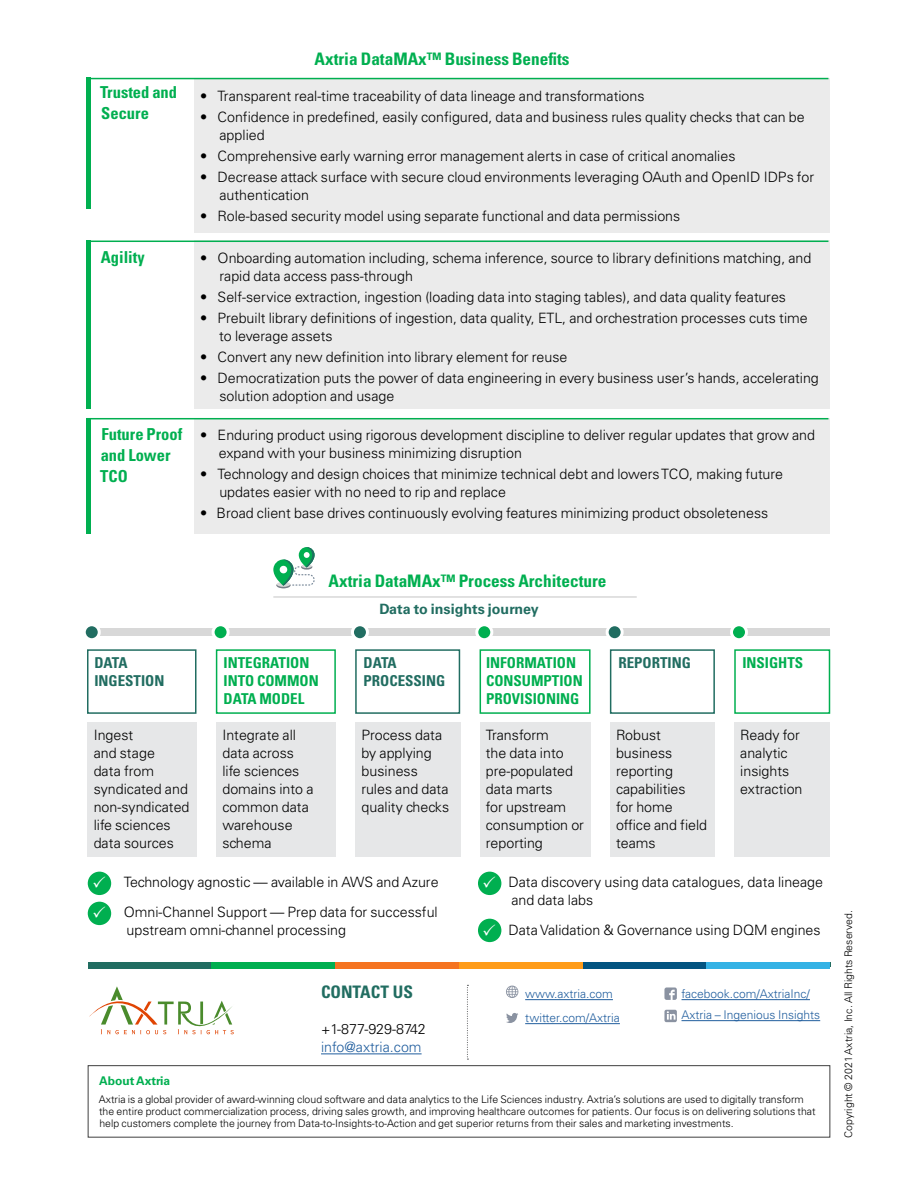
<style>
.page{position:relative;width:918px;height:1188px;background:#fff}
.page>*{position:absolute;margin:0;border:0;box-sizing:border-box;transform-origin:0 0}
.t1{font:700 condensed 17.25px "Univers LT Std";color:#00af50}
.t2{font:700 condensed 17.25px "Univers LT Std";color:#216d61}
.t3{font:700 condensed 16.5px/21px "Univers LT Std";color:#00af50}
.t4{font:700 condensed 15px/18px "Univers LT Std";color:#00af50}
.t5{font:700 condensed 15px/18px "Univers LT Std";color:#216d61}
.t6{font:300 14.25px/18px "Univers LT Std";color:#000}
.t7{font:700 14.25px "Univers LT Std";color:#216d61}
.t8{font:300 14.25px "Univers LT Std";color:#215e9e}
.t9{font:300 12px/21px "Univers LT Std";color:#215e9e}
.t10{font:700 12px "Univers LT Std";color:#00af50}
.t11{font:300 10.5px/12px "Univers LT Std";color:#000}
</style>
<div class="page">
<hr style="left:682px;top:999px;width:128px;height:1px;background:#215e9e">
<hr style="left:682px;top:1020px;width:138px;height:1px;background:#215e9e">
<hr style="left:525px;top:999px;width:88px;height:1px;background:#215e9e">
<hr style="left:525px;top:1023px;width:95px;height:1px;background:#215e9e">
<svg style="left:506px;top:986px;width:12px;height:12px"></svg>
<svg style="left:664px;top:987px;width:13px;height:13px"></svg>
<svg style="left:664px;top:1010px;width:13px;height:12px"></svg>
<svg style="left:506px;top:1013px;width:12px;height:10px"></svg>
<svg style="left:467px;top:985px;width:1px;height:75px"></svg>
<hr style="left:321px;top:1054px;width:101px;height:1px;background:#215e9e">
<svg style="left:89px;top:986px;width:145px;height:49px"></svg>
<div style="left:216px;top:722px;width:120px;height:134px;background:#e6e7e8"></div>
<div style="left:88px;top:722px;width:109px;height:134px;background:#e6e7e8"></div>
<div style="left:356px;top:722px;width:105px;height:134px;background:#e6e7e8"></div>
<div style="left:480px;top:722px;width:111px;height:134px;background:#e6e7e8"></div>
<div style="left:610px;top:722px;width:105px;height:134px;background:#e6e7e8"></div>
<div style="left:734px;top:722px;width:96px;height:134px;background:#e6e7e8"></div>
<div style="left:92px;top:628px;width:738px;height:8px;background:#d8d8d8"></div>
<div style="left:87px;top:649px;width:109px;height:65px;border:2px solid #216d61"></div>
<div style="left:216px;top:649px;width:120px;height:65px;border:2px solid #00af50"></div>
<div style="left:355px;top:649px;width:105px;height:65px;border:2px solid #216d61"></div>
<div style="left:480px;top:649px;width:111px;height:65px;border:2px solid #00af50"></div>
<div style="left:610px;top:649px;width:105px;height:65px;border:2px solid #216d61"></div>
<div style="left:734px;top:649px;width:96px;height:65px;border:2px solid #00af50"></div>
<div style="left:84px;top:625px;width:15px;height:15px;background:#216d61;border-radius:50%"></div>
<div style="left:83px;top:623px;width:18px;height:18px;border:3px solid #fff;border-radius:50%"></div>
<div style="left:213px;top:625px;width:15px;height:15px;background:#00af50;border-radius:50%"></div>
<div style="left:212px;top:623px;width:18px;height:18px;border:3px solid #fff;border-radius:50%"></div>
<div style="left:352px;top:625px;width:15px;height:15px;background:#216d61;border-radius:50%"></div>
<div style="left:351px;top:623px;width:18px;height:18px;border:3px solid #fff;border-radius:50%"></div>
<div style="left:477px;top:625px;width:15px;height:15px;background:#00af50;border-radius:50%"></div>
<div style="left:475px;top:623px;width:18px;height:18px;border:3px solid #fff;border-radius:50%"></div>
<div style="left:607px;top:625px;width:15px;height:15px;background:#216d61;border-radius:50%"></div>
<div style="left:606px;top:623px;width:18px;height:18px;border:3px solid #fff;border-radius:50%"></div>
<div style="left:732px;top:625px;width:15px;height:15px;background:#00af50;border-radius:50%"></div>
<div style="left:730px;top:623px;width:18px;height:18px;border:3px solid #fff;border-radius:50%"></div>
<div style="left:88px;top:962px;width:124px;height:7px;background:#216d61"></div>
<div style="left:212px;top:962px;width:123px;height:7px;background:#00af50"></div>
<div style="left:335px;top:962px;width:124px;height:7px;background:#f57421"></div>
<div style="left:459px;top:962px;width:124px;height:7px;background:#ff9c1a"></div>
<div style="left:583px;top:962px;width:123px;height:7px;background:#035481"></div>
<div style="left:706px;top:962px;width:124px;height:7px;background:#34b2e5"></div>
<div style="left:88px;top:1065px;width:742px;height:73px;border:1px solid #404040"></div>
<div style="left:88px;top:902px;width:23px;height:23px;background:#00af50;border-radius:50%"></div>
<div style="left:478px;top:919px;width:23px;height:23px;background:#00af50;border-radius:50%"></div>
<div style="left:88px;top:872px;width:23px;height:23px;background:#00af50;border-radius:50%"></div>
<div style="left:478px;top:872px;width:23px;height:23px;background:#00af50;border-radius:50%"></div>
<svg style="left:273px;top:547px;width:42px;height:41px"></svg>
<div style="left:194px;top:241px;width:636px;height:168px;background:#ebebeb"></div>
<hr style="left:87px;top:241px;width:4px;height:168px;background:#00af50">
<div style="left:194px;top:78px;width:636px;height:154px;background:#ebebeb"></div>
<hr style="left:87px;top:78px;width:741px;height:1px;background:#00af50">
<hr style="left:87px;top:78px;width:4px;height:131px;background:#00af50">
<hr style="left:87px;top:241px;width:741px;height:1px;background:#00af50">
<div style="left:194px;top:418px;width:636px;height:115px;background:#ebebeb"></div>
<hr style="left:87px;top:418px;width:4px;height:115px;background:#00af50">
<hr style="left:87px;top:418px;width:741px;height:1px;background:#00af50">
<hr style="left:273px;top:596px;width:364px;height:2px;background:#d8d8d8">
<p class="t1" style="left:315px;top:49px;width:256px">Axtria DataMAx™ Business Benefits</p>
<p class="t3" style="left:100px;top:82px;width:78px">Trusted and<br>Secure</p>
<p class="t6" style="left:200px;top:87px;width:446px">• Transparent real-time traceability of data lineage and transformations</p>
<p class="t6" style="left:220px;top:108px;width:587px;text-indent:-19px">• Confidence in predefined, easily configured, data and business rules quality checks that can be applied</p>
<p class="t6" style="left:200px;top:147px;width:537px">• Comprehensive early warning error management alerts in case of critical anomalies</p>
<p class="t6" style="left:220px;top:168px;width:596px;text-indent:-19px">• Decrease attack surface with secure cloud environments leveraging OAuth and OpenID IDPs for authentication</p>
<p class="t6" style="left:200px;top:207px;width:482px">• Role-based security model using separate functional and data permissions</p>
<p class="t3" style="left:101px;top:247px;width:46px">Agility</p>
<p class="t6" style="left:219px;top:249px;width:593px;text-indent:-19px">• Onboarding automation including, schema inference, source to library definitions matching, and rapid data access pass-through</p>
<p class="t6" style="left:200px;top:288px;width:588px">• Self-service extraction, ingestion (loading data into staging tables), and data quality features</p>
<p class="t6" style="left:219px;top:309px;width:590px;text-indent:-19px">• Prebuilt library definitions of ingestion, data quality, ETL, and orchestration processes cuts time to leverage assets</p>
<p class="t6" style="left:200px;top:348px;width:369px">• Convert any new definition into library element for reuse</p>
<p class="t6" style="left:219px;top:369px;width:601px;text-indent:-19px">• Democratization puts the power of data engineering in every business user’s hands, accelerating solution adoption and usage</p>
<p class="t3" style="left:100px;top:424px;width:84px">Future Proof and Lower<br>TCO</p>
<p class="t6" style="left:219px;top:426px;width:598px;text-indent:-19px">• Enduring product using rigorous development discipline to deliver regular updates that grow and expand with your business minimizing disruption</p>
<p class="t6" style="left:219px;top:465px;width:565px;text-indent:-19px">• Technology and design choices that minimize technical debt and lowers TCO, making future updates easier with no need to rip and replace</p>
<p class="t6" style="left:200px;top:504px;width:570px">• Broad client base drives continuously evolving features minimizing product obsoleteness</p>
<p class="t1" style="left:329px;top:571px;width:279px">Axtria DataMAx™ Process Architecture</p>
<p class="t7" style="left:379px;top:601px;width:161px">Data to insights journey</p>
<p class="t5" style="left:94px;top:654px;width:72px">DATA<br>INGESTION</p>
<p class="t4" style="left:224px;top:654px;width:97px">INTEGRATION<br>INTO COMMON<br>DATA MODEL</p>
<p class="t5" style="left:364px;top:654px;width:83px">DATA<br>PROCESSING</p>
<p class="t4" style="left:486px;top:654px;width:98px">INFORMATION<br>CONSUMPTION<br>PROVISIONING</p>
<p class="t5" style="left:618px;top:654px;width:74px">REPORTING</p>
<p class="t4" style="left:742px;top:654px;width:62px">INSIGHTS</p>
<p class="t6" style="left:94px;top:726px;width:97px">Ingest<br>and stage<br>data from syndicated and non-syndicated life sciences data sources</p>
<p class="t6" style="left:362px;top:726px;width:89px">Process data by applying business rules and data quality checks</p>
<p class="t6" style="left:486px;top:726px;width:100px">Transform<br>the data into pre-populated data marts<br>for upstream consumption or reporting</p>
<p class="t6" style="left:616px;top:726px;width:93px">Robust business reporting capabilities<br>for home office and field teams</p>
<p class="t6" style="left:740px;top:726px;width:64px">Ready for analytic insights extraction</p>
<p class="t6" style="left:222px;top:726px;width:93px">Integrate all data across life sciences domains into a common data warehouse schema</p>
<p class="t6" style="left:124px;top:867px;width:316px;line-height:30px">Technology agnostic — available in AWS and Azure<br>Omni-Channel Support — Prep data for successful</p>
<p class="t6" style="left:127px;top:921px;width:221px">upstream omni-channel processing</p>
<p class="t2" style="left:321px;top:982px;width:93px">CONTACT US</p>
<p class="t6" style="left:321px;top:1020px;width:106px">+1-877-929-8742</p>
<p class="t8" style="left:321px;top:1039px;width:102px">info@axtria.com</p>
<p class="t6" style="left:508px;top:873px;width:316px">Data discovery using data catalogues, data lineage and data labs</p>
<p class="t6" style="left:508px;top:921px;width:314px">Data Validation &amp; Governance using DQM engines</p>
<p class="t9" style="left:525px;top:982px;width:96px;line-height:24px">www.axtria.com twitter.com/Axtria</p>
<p class="t9" style="left:682px;top:984px;width:140px">facebook.com/AxtriaInc/<br>Axtria – Ingenious Insights</p>
<p class="t10" style="left:99px;top:1074px;width:73px">About Axtria</p>
<p class="t11" style="left:99px;top:1094px;width:718px">Axtria is a global provider of award-winning cloud software and data analytics to the Life Sciences industry. Axtria’s solutions are used to digitally transform the entire product commercialization process, driving sales growth, and improving healthcare outcomes for patients. Our focus is on delivering solutions that help customers complete the journey from Data-to-Insights-to-Action and get superior returns from their sales and marketing investments.</p>
<p class="t11" style="left:842px;top:1138px;width:229px;rotate:-90deg">Copyright © 2021 Axtria, Inc. All Rights Reserved.</p>
</div>
